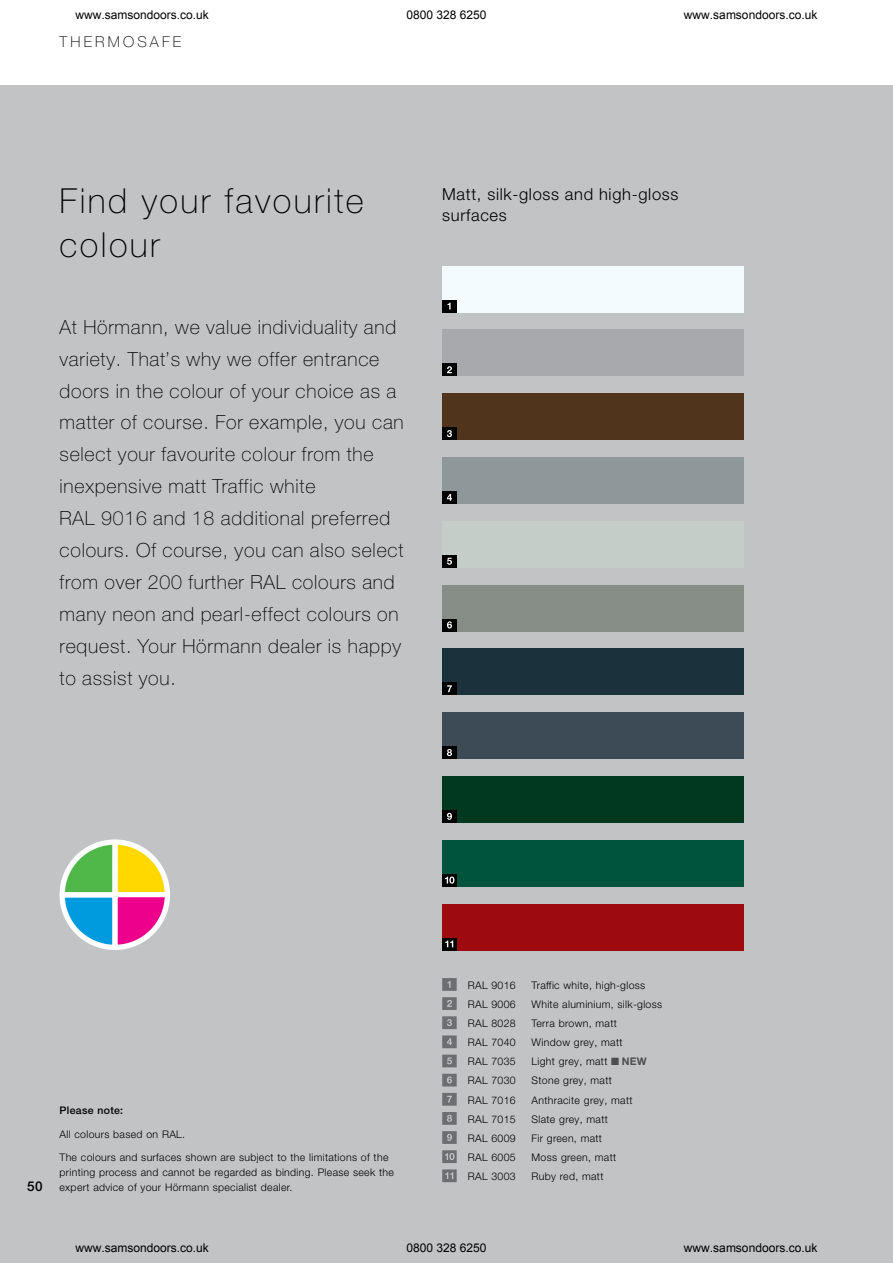
<style>
.page{position:relative;width:893px;height:1263px;background:#fff}
.page>*{position:absolute;margin:0;border:0;box-sizing:border-box;transform-origin:0 0}
.t1{font:100 34.5px/44.7px "Hoermann Helvetica Neue";letter-spacing:.07em;color:#000}
.t2{font:100 19.5px/32px "Hoermann Helvetica Neue";letter-spacing:.04em;color:#000}
.t3{font:300 16.5px/21.3px "Hoermann Helvetica Neue";letter-spacing:.04em;color:#000}
.t4{font:100 15px "Hoermann Helvetica Neue";letter-spacing:.21em;color:#000}
.t5{font:500 13.5px "Hoermann Helvetica Neue";color:#000}
.t6{font:12px "Arial";color:#000}
.t7{font:300 10.5px/14.9px "Hoermann Helvetica Neue";letter-spacing:.03em;color:#000}
.t8{font:500 10.5px "Hoermann Helvetica Neue";letter-spacing:.03em;color:#000}
.s1{font-weight:700;color:#4d4d4f}
</style>
<div class="page">
<div style="left:0;top:85px;width:893px;height:1178px;background:#c1c3c4"></div>
<svg style="left:60px;top:839px;width:110px;height:111px"></svg>
<svg style="left:442px;top:978px;width:15px;height:13px"></svg>
<svg style="left:442px;top:997px;width:15px;height:13px"></svg>
<svg style="left:442px;top:1016px;width:15px;height:13px"></svg>
<svg style="left:442px;top:1035px;width:15px;height:13px"></svg>
<svg style="left:442px;top:1054px;width:15px;height:13px"></svg>
<svg style="left:442px;top:1074px;width:15px;height:12px"></svg>
<svg style="left:442px;top:1093px;width:15px;height:13px"></svg>
<svg style="left:442px;top:1112px;width:15px;height:13px"></svg>
<svg style="left:442px;top:1131px;width:15px;height:13px"></svg>
<svg style="left:442px;top:1150px;width:15px;height:13px"></svg>
<svg style="left:442px;top:1169px;width:15px;height:13px"></svg>
<div style="left:442px;top:266px;width:302px;height:47px;background:#f4fbfe"></div>
<div style="left:442px;top:393px;width:302px;height:47px;background:#50341b"></div>
<div style="left:442px;top:648px;width:302px;height:47px;background:#1b323d"></div>
<div style="left:442px;top:776px;width:302px;height:47px;background:#003820"></div>
<div style="left:442px;top:904px;width:302px;height:46px;background:#9e0b0f"></div>
<div style="left:442px;top:521px;width:302px;height:47px;background:#c5cdc9"></div>
<div style="left:442px;top:330px;width:302px;height:46px;background:#a7a9ac"></div>
<div style="left:442px;top:457px;width:302px;height:47px;background:#8e989b"></div>
<div style="left:442px;top:585px;width:302px;height:46px;background:#878e88"></div>
<div style="left:442px;top:712px;width:302px;height:47px;background:#3d4b57"></div>
<div style="left:442px;top:840px;width:302px;height:47px;background:#00543d"></div>
<div style="left:442px;top:938px;width:15px;height:12px;background:#000"></div>
<svg style="left:445px;top:940px;width:8px;height:7px"></svg>
<div style="left:442px;top:300px;width:15px;height:13px;background:#000"></div>
<svg style="left:447px;top:303px;width:4px;height:6px"></svg>
<div style="left:442px;top:364px;width:15px;height:12px;background:#000"></div>
<svg style="left:447px;top:366px;width:5px;height:7px"></svg>
<div style="left:442px;top:427px;width:15px;height:13px;background:#000"></div>
<svg style="left:447px;top:430px;width:5px;height:7px"></svg>
<div style="left:442px;top:491px;width:15px;height:13px;background:#000"></div>
<svg style="left:447px;top:494px;width:5px;height:7px"></svg>
<div style="left:442px;top:555px;width:15px;height:13px;background:#000"></div>
<svg style="left:447px;top:558px;width:5px;height:7px"></svg>
<div style="left:442px;top:619px;width:15px;height:12px;background:#000"></div>
<svg style="left:447px;top:621px;width:5px;height:7px"></svg>
<div style="left:442px;top:682px;width:15px;height:13px;background:#000"></div>
<svg style="left:447px;top:685px;width:5px;height:7px"></svg>
<div style="left:442px;top:746px;width:15px;height:13px;background:#000"></div>
<svg style="left:447px;top:749px;width:5px;height:7px"></svg>
<div style="left:442px;top:810px;width:15px;height:13px;background:#000"></div>
<svg style="left:447px;top:813px;width:5px;height:7px"></svg>
<div style="left:442px;top:874px;width:15px;height:13px;background:#000"></div>
<svg style="left:445px;top:876px;width:9px;height:8px"></svg>
<p class="t6" style="left:76px;top:7px;width:135px">www.samsondoors.co.uk</p>
<p class="t6" style="left:406px;top:7px;width:82px">0800 328 6250</p>
<p class="t6" style="left:684px;top:7px;width:135px">www.samsondoors.co.uk</p>
<h3 class="t4" style="left:60px;top:31px;width:123px">THERMOSAFE</h3>
<h1 class="t1" style="left:60px;top:176px;width:306px">Find your favourite colour</h1>
<p class="t2" style="left:60px;top:310px;width:346px">At Hörmann, we value individuality and variety. That’s why we offer entrance doors in the colour of your choice as a matter of course. For example, you can select your favourite colour from the inexpensive matt Traffic white<br>RAL 9016 and 18 additional preferred colours. Of course, you can also select from over 200 further RAL colours and many neon and pearl-effect colours on request. Your Hörmann dealer is happy to assist you.</p>
<h3 class="t3" style="left:442px;top:182px;width:238px">Matt, silk-gloss and high-gloss surfaces</h3>
<p class="t5" style="left:27px;top:1176px;width:17px">50</p>
<p class="t8" style="left:60px;top:1103px;width:65px">Please note:</p>
<p class="t7" style="left:60px;top:1126px;width:127px">All colours based on RAL.</p>
<p class="t7" style="left:60px;top:1149px;width:336px">The colours and surfaces shown are subject to the limitations of the printing process and cannot be regarded as binding. Please seek the expert advice of your Hörmann specialist dealer.</p>
<p class="t7" style="left:468px;top:977px;width:50px">RAL 9016</p>
<p class="t7" style="left:531px;top:977px;width:115px">Traffic white, high-gloss</p>
<p class="t7" style="left:468px;top:996px;width:50px">RAL 9006</p>
<p class="t7" style="left:531px;top:996px;width:132px">White aluminium, silk-gloss</p>
<p class="t7" style="left:468px;top:1015px;width:50px">RAL 8028</p>
<p class="t7" style="left:531px;top:1015px;width:87px">Terra brown, matt</p>
<p class="t7" style="left:468px;top:1034px;width:50px">RAL 7040</p>
<p class="t7" style="left:531px;top:1034px;width:93px">Window grey, matt</p>
<p class="t7" style="left:468px;top:1053px;width:50px">RAL 7035</p>
<p class="t7" style="left:531px;top:1053px;width:117px">Light grey, matt <span class="s1">■ NEW</span></p>
<p class="t7" style="left:468px;top:1072px;width:50px">RAL 7030</p>
<p class="t7" style="left:531px;top:1072px;width:82px">Stone grey, matt</p>
<p class="t7" style="left:468px;top:1092px;width:50px">RAL 7016</p>
<p class="t7" style="left:531px;top:1092px;width:103px">Anthracite grey, matt</p>
<p class="t7" style="left:468px;top:1111px;width:50px">RAL 7015</p>
<p class="t7" style="left:531px;top:1111px;width:78px">Slate grey, matt</p>
<p class="t7" style="left:468px;top:1130px;width:50px">RAL 6009</p>
<p class="t7" style="left:531px;top:1130px;width:72px">Fir green, matt</p>
<p class="t7" style="left:468px;top:1149px;width:50px">RAL 6005</p>
<p class="t7" style="left:531px;top:1149px;width:86px">Moss green, matt</p>
<p class="t7" style="left:468px;top:1168px;width:50px">RAL 3003</p>
<p class="t7" style="left:531px;top:1168px;width:73px">Ruby red, matt</p>
<p class="t6" style="left:76px;top:1240px;width:135px">www.samsondoors.co.uk</p>
<p class="t6" style="left:406px;top:1240px;width:82px">0800 328 6250</p>
<p class="t6" style="left:684px;top:1240px;width:135px">www.samsondoors.co.uk</p>
</div>
